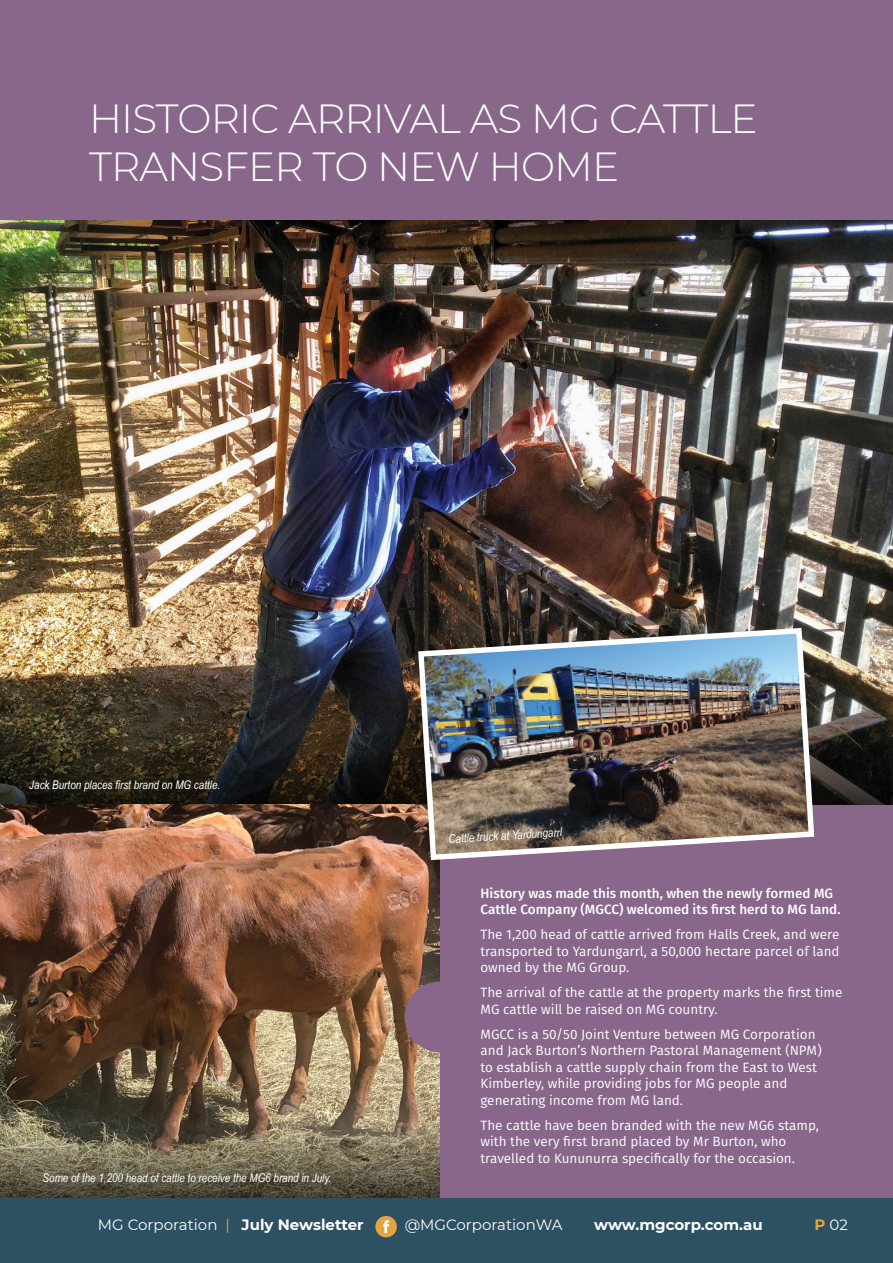
<style>
.page{position:relative;width:893px;height:1263px;background:#fff}
.page>*{position:absolute;margin:0;border:0;box-sizing:border-box;transform-origin:0 0}
.t1{font:300 40.65px/48.2px "Montserrat";letter-spacing:-.02em;color:#fff}
.t2{font:700 15px "Montserrat";color:#fff}
.t3{font:15px "Montserrat";color:#fff}
.t4{font:13.5px/16.5px "Fira Sans";color:#fff}
.t5{font:500 13.5px/16.5px "Fira Sans";color:#fff}
.t6{font:italic 12px "Arial Narrow";color:#fff}
.s1{font-weight:400}
.s2{font-weight:400;color:#e4a541}
.s3{font-weight:700;color:#e4a541}
</style>
<div class="page">
<div style="left:0;top:0;width:893px;height:1199px;background:#88678b"></div>
<img style="left:0;top:221px;width:893px;height:583px">
<svg style="left:0;top:721px;width:890px;height:84px;background:#28231a"></svg>
<img style="left:0;top:805px;width:440px;height:297px">
<svg style="left:0;top:1102px;width:440px;height:97px;background:#6d6550"></svg>
<div style="left:405px;top:982px;width:70px;height:70px;background:#88678b;border-radius:50%"></div>
<img style="left:415px;top:625px;width:402px;height:238px">
<div style="left:0;top:1199px;width:893px;height:64px;background:#2d5062"></div>
<div style="left:375px;top:1216px;width:22px;height:21px;background:#e4a541;border-radius:50%"></div>
<svg style="left:383px;top:1220px;width:6px;height:13px"></svg>
<h1 class="t1" style="left:89px;top:93px;width:670px">HISTORIC ARRIVAL AS MG CATTLE<br>TRANSFER TO NEW HOME</h1>
<p class="t6" style="left:29px;top:776px;width:192px">Jack Burton places first brand on MG cattle.</p>
<p class="t6" style="left:43px;top:1169px;width:290px">Some of the 1,200 head of cattle to receive the MG6 brand in July.</p>
<p class="t6" style="left:448px;top:831px;width:115px;rotate:-4deg">Cattle truck at Yardungarrl</p>
<p class="t5" style="left:480px;top:885px;width:362px">History was made this month, when the newly formed MG<br>Cattle Company (MGCC) welcomed its first herd to MG land.</p>
<p class="t4" style="left:480px;top:926px;width:361px;text-align:justify">The 1,200 head of cattle arrived from Halls Creek, and were transported to Yardungarrl, a 50,000 hectare parcel of land owned by the MG Group.</p>
<p class="t4" style="left:480px;top:984px;width:364px">The arrival of the cattle at the property marks the first time<br>MG cattle will be raised on MG country.</p>
<p class="t4" style="left:480px;top:1026px;width:343px">MGCC is a 50/50 Joint Venture between MG Corporation and Jack Burton’s Northern Pastoral Management (NPM) to establish a cattle supply chain from the East to West Kimberley, while providing jobs for MG people and generating income from MG land.</p>
<p class="t4" style="left:480px;top:1117px;width:340px">The cattle have been branded with the new MG6 stamp, with the very first brand placed by Mr Burton, who travelled to Kununurra specifically for the occasion.</p>
<p class="t2" style="left:98px;top:1214px;width:267px"><span class="s1">MG Corporation</span> <span class="s2">|</span> July Newsletter</p>
<p class="t3" style="left:405px;top:1214px;width:160px">@MGCorporationWA</p>
<p class="t2" style="left:594px;top:1214px;width:170px">www.mgcorp.com.au</p>
<p class="t3" style="left:815px;top:1214px;width:35px"><span class="s3">P</span> 02</p>
</div>
